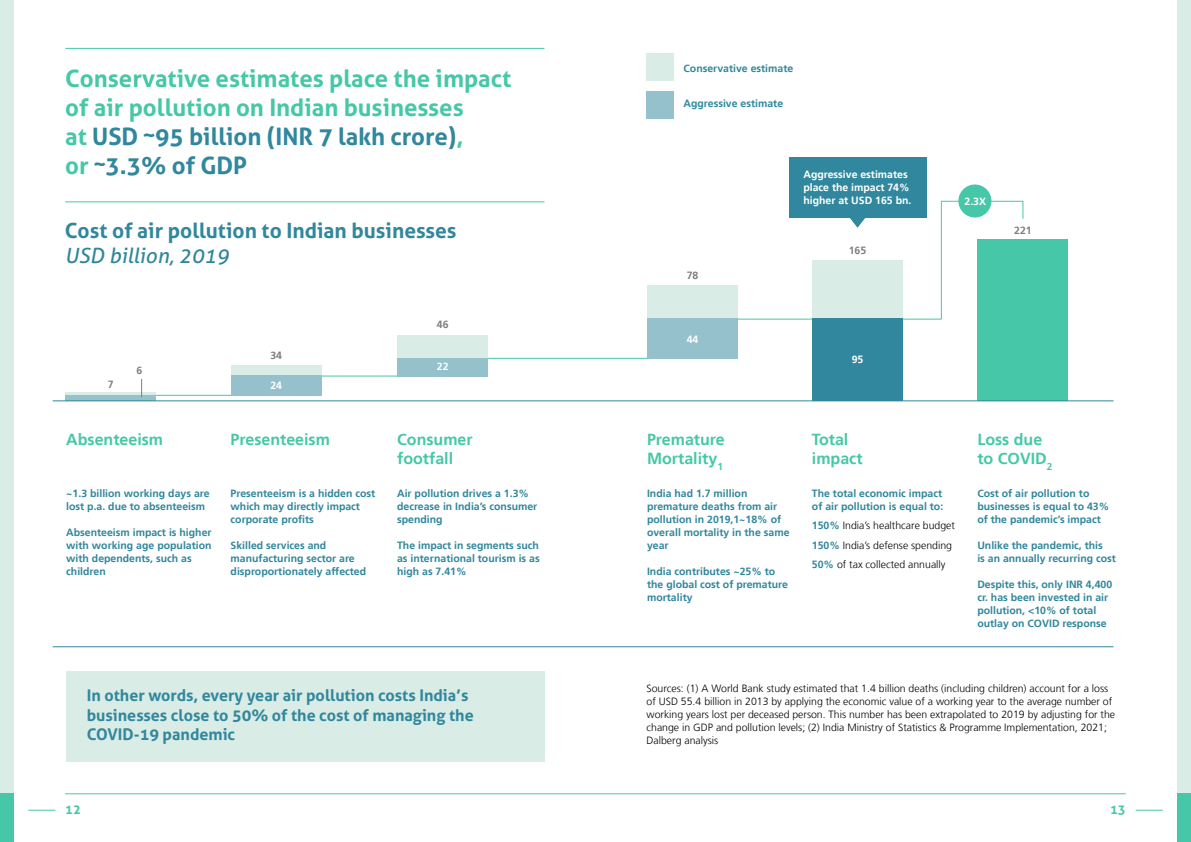
<style>
.page{position:relative;width:1191px;height:842px;background:#fff}
.page>*{position:absolute;margin:0;border:0;box-sizing:border-box;transform-origin:0 0}
.t1{font:700 24px/28.8px "Aller";color:#46c8a8}
.t2{font:700 21px "Aller";color:#31879d}
.t3{font:italic 21px "Aller";color:#31879d}
.t4{font:700 16.1px/19.3px "Aller";color:#31879d}
.t5{font:700 16px/19.5px "Frutiger LT";color:#46c8a8}
.t6{font:700 13px "Aller";color:#46c8a8}
.t7{font:700 10.5px/13px "Frutiger LT";color:#31879d}
.t8{font:300 10.5px/13px "Frutiger LT";color:#000}
.t9{font:700 10.5px/13px "Frutiger LT";color:#fff}
.t10{font:700 10.5px "Frutiger LT";color:#7e7e7d}
.s1{color:#31879d}
.s2{font-weight:700;color:#31879d}
</style>
<div class="page">
<div style="left:0;top:0;width:14px;height:842px;background:#d9ece6"></div>
<div style="left:1176px;top:0;width:15px;height:842px;background:#d9ece6"></div>
<svg style="left:28px;top:810px;width:27px;height:1px"></svg>
<svg style="left:1135px;top:810px;width:27px;height:1px"></svg>
<hr style="left:65px;top:793px;width:1060px;height:1px;background:#46c8a8">
<div style="left:0;top:793px;width:14px;height:49px;background:#46c8a8"></div>
<div style="left:1176px;top:793px;width:15px;height:49px;background:#46c8a8"></div>
<div style="left:66px;top:392px;width:90px;height:7px;background:#d9ece6"></div>
<div style="left:66px;top:395px;width:90px;height:5px;background:#94c1cc"></div>
<hr style="left:156px;top:395px;width:75px;height:1px;background:#46c8a8">
<hr style="left:321px;top:376px;width:78px;height:1px;background:#46c8a8">
<hr style="left:488px;top:358px;width:159px;height:1px;background:#46c8a8">
<div style="left:397px;top:335px;width:91px;height:42px;background:#d9ece6"></div>
<div style="left:397px;top:358px;width:91px;height:19px;background:#94c1cc"></div>
<div style="left:647px;top:286px;width:90px;height:73px;background:#d9ece6"></div>
<div style="left:647px;top:319px;width:90px;height:40px;background:#94c1cc"></div>
<hr style="left:737px;top:319px;width:77px;height:1px;background:#46c8a8">
<hr style="left:875px;top:319px;width:66px;height:1px;background:#46c8a8">
<svg style="left:940px;top:200px;width:84px;height:120px"></svg>
<div style="left:978px;top:240px;width:90px;height:161px;background:#46c8a8"></div>
<div style="left:812px;top:260px;width:90px;height:141px;background:#d9ece6"></div>
<div style="left:812px;top:319px;width:90px;height:82px;background:#31879d"></div>
<svg style="left:141px;top:379px;width:1px;height:18px"></svg>
<div style="left:231px;top:365px;width:90px;height:31px;background:#d9ece6"></div>
<div style="left:231px;top:376px;width:90px;height:20px;background:#94c1cc"></div>
<div style="left:958px;top:184px;width:33px;height:33px;background:#46c8a8;border-radius:50%"></div>
<hr style="left:65px;top:48px;width:479px;height:1px;background:#46c8a8">
<hr style="left:65px;top:201px;width:479px;height:1px;background:#46c8a8">
<div style="left:646px;top:54px;width:28px;height:27px;background:#d9ece6"></div>
<div style="left:646px;top:91px;width:28px;height:28px;background:#94c1cc"></div>
<div style="left:66px;top:671px;width:478px;height:91px;background:#d9ece6"></div>
<hr style="left:53px;top:400px;width:1060px;height:1px;background:#31879d">
<hr style="left:53px;top:646px;width:1060px;height:1px;background:#31879d">
<div style="left:789px;top:157px;width:137px;height:61px;background:#31879d"></div>
<svg style="left:850px;top:218px;width:15px;height:10px"></svg>
<h1 class="t1" style="left:65px;top:64px;width:448px">Conservative estimates place the impact of air pollution on Indian businesses<br>at <span class="s1">USD ~95 billion (INR 7 lakh crore)</span>,<br>or <span class="s1">~3.3% of GDP</span></h1>
<h2 class="t2" style="left:65px;top:217px;width:393px">Cost of air pollution to Indian businesses</h2>
<h2 class="t3" style="left:65px;top:243px;width:166px">USD billion, 2019</h2>
<p class="t10" style="left:136px;top:364px;width:7px">6</p>
<p class="t10" style="left:270px;top:350px;width:13px">34</p>
<p class="t10" style="left:108px;top:378px;width:7px">7</p>
<p class="t9" style="left:270px;top:379px;width:13px">24</p>
<p class="t10" style="left:437px;top:318px;width:13px">46</p>
<p class="t9" style="left:437px;top:360px;width:13px">22</p>
<p class="t7" style="left:683px;top:62px;width:111px">Conservative estimate</p>
<p class="t7" style="left:683px;top:97px;width:101px">Aggressive estimate</p>
<p class="t10" style="left:687px;top:269px;width:13px">78</p>
<p class="t9" style="left:687px;top:332px;width:13px">44</p>
<p class="t9" style="left:803px;top:168px;width:109px">Aggressive estimates place the impact 74% higher at USD 165 bn.</p>
<p class="t10" style="left:848px;top:244px;width:19px">165</p>
<p class="t9" style="left:851px;top:353px;width:13px">95</p>
<p class="t9" style="left:964px;top:195px;width:23px">2.3X</p>
<p class="t10" style="left:1014px;top:224px;width:19px">221</p>
<h3 class="t5" style="left:66px;top:429px;width:98px">Absenteeism</h3>
<h3 class="t5" style="left:231px;top:429px;width:101px">Presenteeism</h3>
<h3 class="t5" style="left:397px;top:429px;width:77px">Consumer footfall</h3>
<h3 class="t5" style="left:647px;top:429px;width:79px">Premature<br>Mortality<sub>1</sub></h3>
<h3 class="t5" style="left:812px;top:429px;width:52px">Total impact</h3>
<h3 class="t5" style="left:977px;top:429px;width:76px">Loss due to COVID<sub>2</sub></h3>
<p class="t7" style="left:66px;top:487px;width:145px">~1.3 billion working days are lost p.a. due to absenteeism</p>
<p class="t7" style="left:66px;top:526px;width:147px">Absenteeism impact is higher with working age population with dependents, such as children</p>
<p class="t7" style="left:231px;top:487px;width:146px">Presenteeism is a hidden cost which may directly impact corporate profits</p>
<p class="t7" style="left:231px;top:539px;width:137px">Skilled services and manufacturing sector are disproportionately affected</p>
<p class="t7" style="left:397px;top:487px;width:142px">Air pollution drives a 1.3% decrease in India’s consumer spending</p>
<p class="t7" style="left:397px;top:539px;width:144px;text-align:justify">The impact in segments such as international tourism is as high as 7.41%</p>
<h3 class="t4" style="left:87px;top:686px;width:388px">In other words, every year air pollution costs India’s businesses close to 50% of the cost of managing the<br>COVID-19 pandemic</h3>
<p class="t7" style="left:647px;top:487px;width:144px">India had 1.7 million premature deaths from air pollution in 2019,1~18% of overall mortality in the same year</p>
<p class="t7" style="left:647px;top:565px;width:142px">India contributes ~25% to the global cost of premature mortality</p>
<p class="t7" style="left:812px;top:487px;width:133px">The total economic impact of air pollution is equal to:</p>
<p class="t8" style="left:812px;top:516px;width:144px;line-height:19.5px"><span class="s2">150%</span> India’s healthcare budget<br><span class="s2">150%</span> India’s defense spending<br><span class="s2">50%</span> of tax collected annually</p>
<p class="t7" style="left:977px;top:487px;width:133px">Cost of air pollution to businesses is equal to 43% of the pandemic’s impact</p>
<p class="t7" style="left:977px;top:539px;width:140px">Unlike the pandemic, this<br>is an annually recurring cost</p>
<p class="t7" style="left:977px;top:578px;width:136px">Despite this, only INR 4,400 cr. has been invested in air pollution, &lt;10% of total outlay on COVID response</p>
<p class="t8" style="left:646px;top:682px;width:470px">Sources: (1) A World Bank study estimated that 1.4 billion deaths (including children) account for a loss of USD 55.4 billion in 2013 by applying the economic value of a working year to the average number of working years lost per deceased person. This number has been extrapolated to 2019 by adjusting for the change in GDP and pollution levels; (2) India Ministry of Statistics &amp; Programme Implementation, 2021; Dalberg analysis</p>
<p class="t6" style="left:65px;top:802px;width:17px">12</p>
<p class="t6" style="left:1110px;top:802px;width:17px">13</p>
</div>
